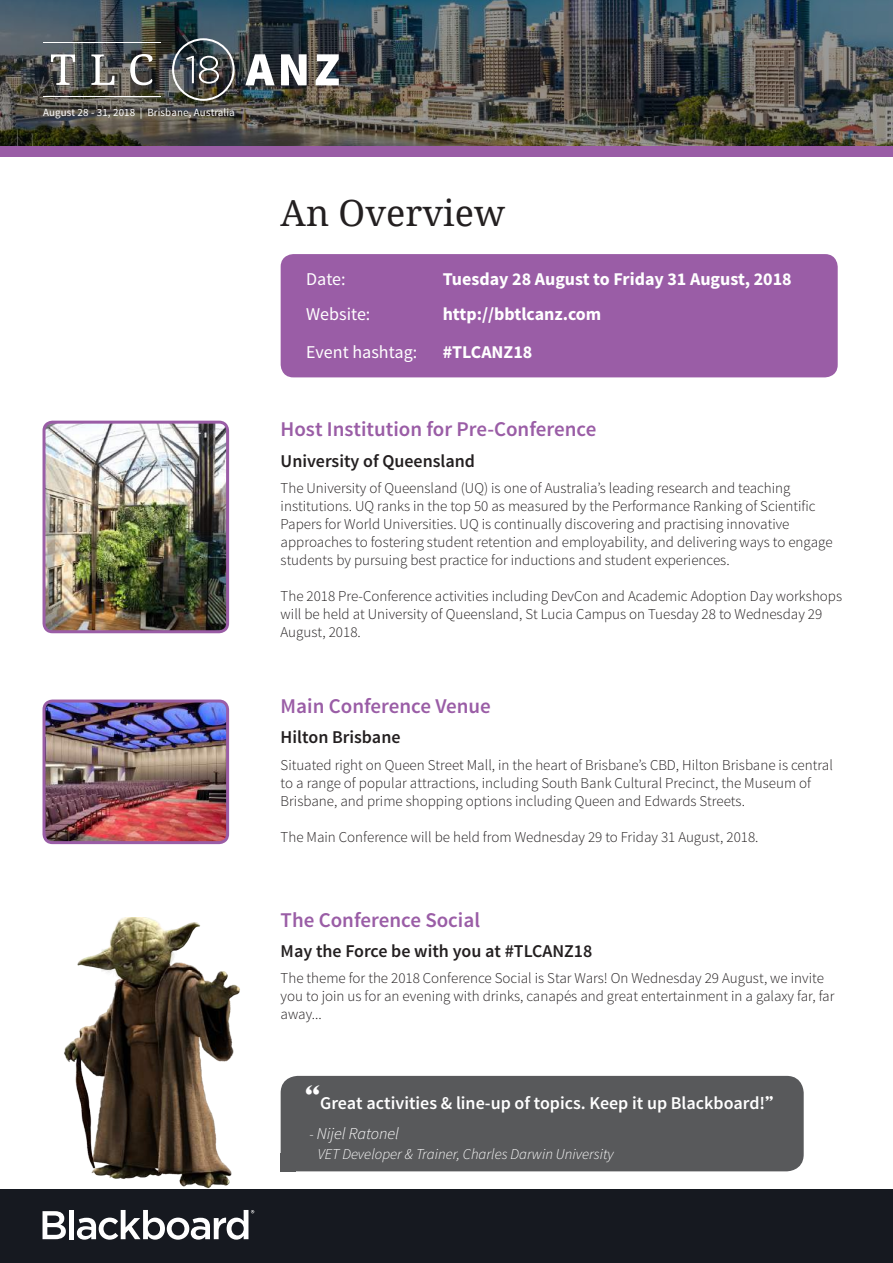
<style>
.page{position:relative;width:893px;height:1263px;background:#fff}
.page>*{position:absolute;margin:0;border:0;box-sizing:border-box;transform-origin:0 0}
.t1{font:36px "Noto Serif";color:#231f20}
.t2{font:600 21px "Source Sans Pro";color:#9a5da6}
.t3{font:600 18px "Source Sans Pro";color:#231f20}
.t4{font:700 18px "Source Sans Pro";color:#fff}
.t5{font:600 18px "Source Sans Pro";color:#fff}
.t6{font:18px "Source Sans Pro";color:#fff}
.t7{font:italic 300 16.5px "Source Sans Pro";color:#fff}
.t8{font:300 15px/18px "Source Sans Pro";color:#231f20}
.t9{font:italic 300 15px "Source Sans Pro";color:#fff}
.t10{font:10.95px "Source Sans Pro";letter-spacing:.01em;color:#fff}
.s1{font-family:"Perpetua Titling";font-weight:700;font-size:33px}
.s2{font-family:"Perpetua Titling";font-weight:700}
.s3{font-size:15px}
</style>
<div class="page">
<img style="left:0;top:0;width:893px;height:146px">
<div style="left:0;top:1189px;width:893px;height:74px;background:#161920"></div>
<div style="left:0;top:146px;width:893px;height:10px;background:#9a5da6"></div>
<svg style="left:43px;top:1211px;width:23px;height:28px"></svg>
<div style="left:69px;top:1210px;width:5px;height:29px;background:#fff"></div>
<svg style="left:77px;top:1210px;width:177px;height:30px"></svg>
<img style="left:172px;top:38px;width:63px;height:63px">
<svg style="left:51px;top:54px;width:24px;height:31px"></svg>
<svg style="left:91px;top:54px;width:24px;height:31px"></svg>
<svg style="left:130px;top:54px;width:23px;height:31px"></svg>
<hr style="left:43px;top:42px;width:117px;height:1px;background:#fff">
<hr style="left:43px;top:97px;width:117px;height:1px;background:#fff">
<svg style="left:245px;top:54px;width:30px;height:31px"></svg>
<svg style="left:281px;top:54px;width:26px;height:31px"></svg>
<svg style="left:316px;top:54px;width:23px;height:31px"></svg>
<div style="left:281px;top:254px;width:557px;height:123px;background:#9a5da6;border-radius:13px"></div>
<img style="left:44px;top:422px;width:184px;height:210px">
<div style="left:43px;top:421px;width:186px;height:212px;border:3px solid #9a5da6;border-radius:9px"></div>
<img style="left:44px;top:703px;width:184px;height:140px">
<div style="left:43px;top:699px;width:186px;height:145px;border:3px solid #9a5da6;border-radius:9px"></div>
<div style="left:281px;top:1076px;width:523px;height:95px;background:#58595b;border-radius:17px"></div>
<svg style="left:281px;top:1158px;width:13px;height:13px"></svg>
<img style="left:64px;top:917px;width:176px;height:272px">
<p class="t10" style="left:43px;top:106px;width:193px">August 28 - 31, 2018 | Brisbane, Australia</p>
<h1 class="t1" style="left:281px;top:188px;width:226px">An Overview</h1>
<p class="t6" style="left:306px;top:268px;width:41px">Date:</p>
<p class="t4" style="left:443px;top:267px;width:351px">Tuesday 28 August to Friday 31 August, 2018</p>
<p class="t6" style="left:306px;top:303px;width:66px">Website:</p>
<p class="t4" style="left:443px;top:302px;width:160px">http://bbtlcanz.com</p>
<p class="t6" style="left:306px;top:341px;width:113px">Event hashtag:</p>
<p class="t4" style="left:443px;top:340px;width:91px">#TLCANZ18</p>
<h2 class="t2" style="left:281px;top:416px;width:317px">Host Institution for Pre-Conference</h2>
<p class="t3" style="left:281px;top:449px;width:196px">University of Queensland</p>
<p class="t8" style="left:281px;top:479px;width:553px">The University of Queensland (UQ) is one of Australia’s leading research and teaching institutions. UQ ranks in the top 50 as measured by the Performance Ranking of Scientific Papers for World Universities. UQ is continually discovering and practising innovative approaches to fostering student retention and employability, and delivering ways to engage students by pursuing best practice for inductions and student experiences.</p>
<p class="t8" style="left:281px;top:587px;width:563px">The 2018 Pre-Conference activities including DevCon and Academic Adoption Day workshops will be held at University of Queensland, St Lucia Campus on Tuesday 28 to Wednesday 29<br>August, 2018.</p>
<h2 class="t2" style="left:281px;top:693px;width:212px">Main Conference Venue</h2>
<p class="t3" style="left:281px;top:726px;width:121px">Hilton Brisbane</p>
<p class="t8" style="left:281px;top:756px;width:554px">Situated right on Queen Street Mall, in the heart of Brisbane’s CBD, Hilton Brisbane is central to a range of popular attractions, including South Bank Cultural Precinct, the Museum of<br>Brisbane, and prime shopping options including Queen and Edwards Streets.</p>
<p class="t8" style="left:281px;top:828px;width:479px">The Main Conference will be held from Wednesday 29 to Friday 31 August, 2018.</p>
<h2 class="t2" style="left:281px;top:906px;width:201px">The Conference Social</h2>
<p class="t3" style="left:281px;top:939px;width:313px">May the Force be with you at #TLCANZ18</p>
<p class="t8" style="left:281px;top:969px;width:555px">The theme for the 2018 Conference Social is Star Wars! On Wednesday 29 August, we invite you to join us for an evening with drinks, canapés and great entertainment in a galaxy far, far away...</p>
<p class="t5" style="left:305px;top:1092px;width:470px"><span class="s1">“</span>Great activities &amp; line-up of topics. Keep it up Blackboard!<span class="s2">”</span></p>
<p class="t7" style="left:309px;top:1123px;width:91px"><span class="s3">-</span> Nijel Ratonel</p>
<p class="t9" style="left:318px;top:1144px;width:297px">VET Developer &amp; Trainer, Charles Darwin University</p>
</div>
